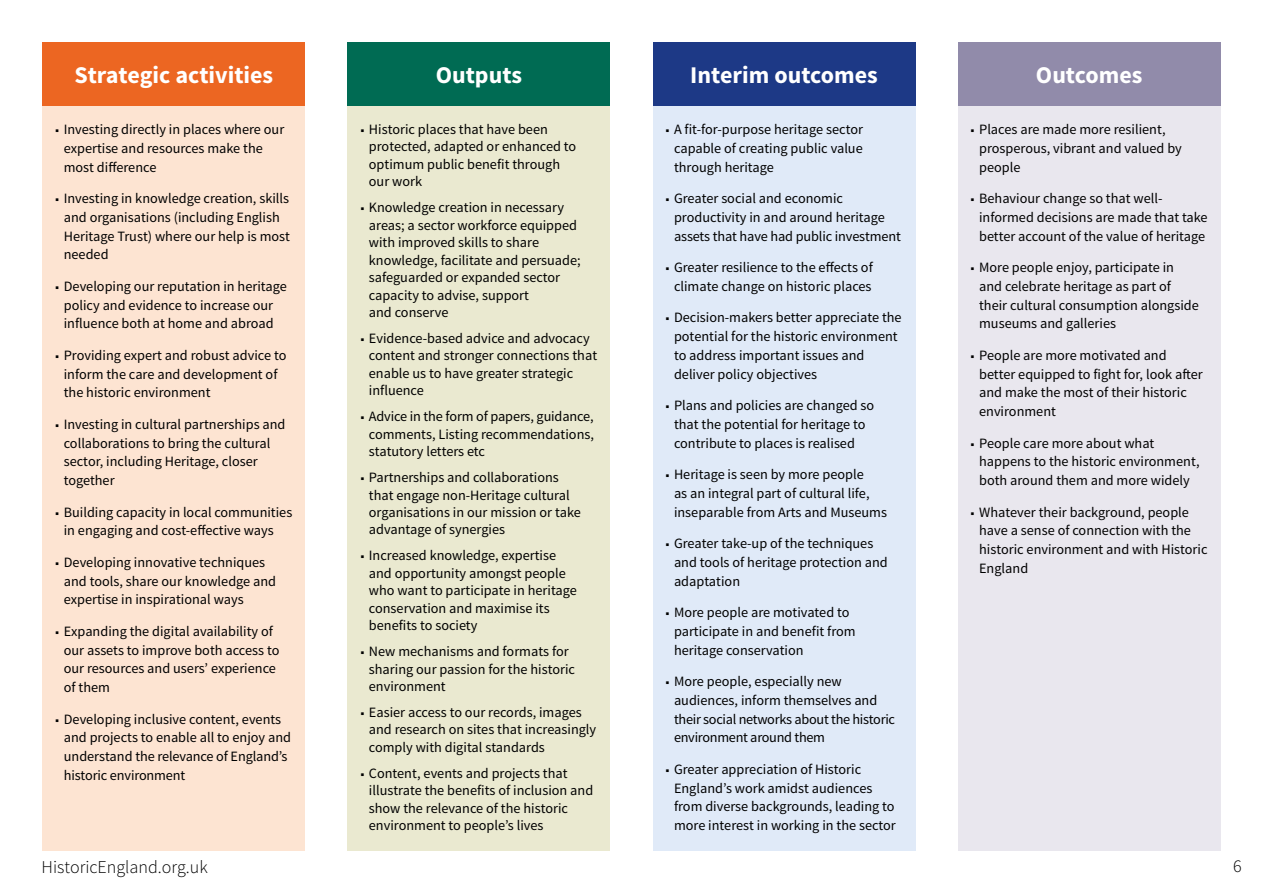
<style>
.page{position:relative;width:1263px;height:893px;background:#fff}
.page>*{position:absolute;margin:0;border:0;box-sizing:border-box;transform-origin:0 0}
.t1{font:700 24px "Source Sans Pro";color:#fff}
.t2{font:300 18px "Source Sans Pro";color:#000}
.t3{font:14.25px/18.8px "Source Sans Pro";color:#000}
.t4{font:14.25px/18.8px "Source Sans Pro";letter-spacing:-.02em;color:#000}
</style>
<div class="page">
<div style="left:43px;top:106px;width:262px;height:744px;background:#fde4d2"></div>
<div style="left:348px;top:106px;width:262px;height:744px;background:#eae9d0"></div>
<div style="left:653px;top:106px;width:262px;height:744px;background:#e0eaf8"></div>
<div style="left:958px;top:106px;width:262px;height:744px;background:#e9e7ee"></div>
<div style="left:43px;top:43px;width:262px;height:63px;background:#ec6622"></div>
<div style="left:348px;top:43px;width:262px;height:63px;background:#006b53"></div>
<div style="left:653px;top:43px;width:262px;height:63px;background:#1d3986"></div>
<div style="left:958px;top:43px;width:262px;height:63px;background:#918baa"></div>
<h4 class="t1" style="left:74px;top:60px;width:200px">Strategic activities</h4>
<p class="t3" style="left:64px;top:120px;width:222px">Investing directly in places where our expertise and resources make the most difference</p>
<p class="t3" style="left:64px;top:189px;width:228px">Investing in knowledge creation, skills and organisations (including English<br>Heritage Trust) where our help is most needed</p>
<p class="t3" style="left:64px;top:277px;width:224px">Developing our reputation in heritage policy and evidence to increase our influence both at home and abroad</p>
<p class="t3" style="left:64px;top:346px;width:224px">Providing expert and robust advice to inform the care and development of the historic environment</p>
<p class="t3" style="left:64px;top:415px;width:223px">Investing in cultural partnerships and collaborations to bring the cultural sector, including Heritage, closer together</p>
<p class="t3" style="left:64px;top:503px;width:230px">Building capacity in local communities in engaging and cost-effective ways</p>
<p class="t3" style="left:64px;top:553px;width:214px">Developing innovative techniques and tools, share our knowledge and expertise in inspirational ways</p>
<p class="t3" style="left:64px;top:622px;width:217px">Expanding the digital availability of our assets to improve both access to our resources and users’ experience of them</p>
<p class="t3" style="left:64px;top:710px;width:229px">Developing inclusive content, events and projects to enable all to enjoy and understand the relevance of England’s historic environment</p>
<p class="t2" style="left:42px;top:856px;width:168px">HistoricEngland.org.uk</p>
<h4 class="t1" style="left:436px;top:60px;width:88px">Outputs</h4>
<p class="t3" style="left:369px;top:121px;width:209px;line-height:17.4px">Historic places that have been protected, adapted or enhanced to optimum public benefit through our work</p>
<p class="t3" style="left:369px;top:199px;width:213px;line-height:17.4px">Knowledge creation in necessary areas; a sector workforce equipped with improved skills to share knowledge, facilitate and persuade; safeguarded or expanded sector capacity to advise, support<br>and conserve</p>
<p class="t3" style="left:369px;top:330px;width:230px;line-height:17.4px">Evidence-based advice and advocacy content and stronger connections that enable us to have greater strategic influence</p>
<p class="t3" style="left:369px;top:408px;width:227px;line-height:17.4px;text-align:justify">Advice in the form of papers, guidance, comments, Listing recommendations, statutory letters etc</p>
<p class="t3" style="left:369px;top:469px;width:213px;line-height:17.4px">Partnerships and collaborations that engage non-Heritage cultural organisations in our mission or take advantage of synergies</p>
<p class="t3" style="left:369px;top:547px;width:209px;line-height:17.4px">Increased knowledge, expertise and opportunity amongst people who want to participate in heritage conservation and maximise its benefits to society</p>
<p class="t3" style="left:369px;top:643px;width:208px;line-height:17.4px">New mechanisms and formats for sharing our passion for the historic environment</p>
<p class="t3" style="left:369px;top:704px;width:229px;line-height:17.4px">Easier access to our records, images and research on sites that increasingly comply with digital standards</p>
<p class="t3" style="left:369px;top:765px;width:226px;line-height:17.4px">Content, events and projects that illustrate the benefits of inclusion and show the relevance of the historic environment to people’s lives</p>
<h4 class="t1" style="left:690px;top:60px;width:189px">Interim outcomes</h4>
<p class="t3" style="left:674px;top:120px;width:191px;text-align:justify">A fit-for-purpose heritage sector capable of creating public value through heritage</p>
<p class="t3" style="left:674px;top:189px;width:228px">Greater social and economic productivity in and around heritage assets that have had public investment</p>
<p class="t3" style="left:674px;top:258px;width:200px">Greater resilience to the effects of climate change on historic places</p>
<p class="t3" style="left:674px;top:308px;width:229px">Decision-makers better appreciate the potential for the historic environment to address important issues and deliver policy objectives</p>
<p class="t3" style="left:674px;top:396px;width:202px">Plans and policies are changed so that the potential for heritage to contribute to places is realised</p>
<p class="t3" style="left:674px;top:465px;width:215px">Heritage is seen by more people<br>as an integral part of cultural life, inseparable from Arts and Museums</p>
<p class="t3" style="left:674px;top:534px;width:215px">Greater take-up of the techniques and tools of heritage protection and adaptation</p>
<p class="t3" style="left:674px;top:603px;width:183px">More people are motivated to participate in and benefit from heritage conservation</p>
<p class="t4" style="left:674px;top:672px;width:223px">More people, especially new audiences, inform themselves and their social networks about the historic environment around them</p>
<p class="t3" style="left:674px;top:760px;width:223px">Greater appreciation of Historic England’s work amidst audiences from diverse backgrounds, leading to more interest in working in the sector</p>
<h4 class="t1" style="left:1036px;top:60px;width:108px">Outcomes</h4>
<p class="t3" style="left:979px;top:120px;width:204px">Places are made more resilient, prosperous, vibrant and valued by people</p>
<p class="t3" style="left:979px;top:189px;width:230px">Behaviour change so that well&shy;informed decisions are made that take better account of the value of heritage</p>
<p class="t3" style="left:979px;top:258px;width:221px">More people enjoy, participate in and celebrate heritage as part of their cultural consumption alongside museums and galleries</p>
<p class="t3" style="left:979px;top:346px;width:225px">People are more motivated and better equipped to fight for, look after and make the most of their historic environment</p>
<p class="t3" style="left:979px;top:434px;width:222px">People care more about what happens to the historic environment, both around them and more widely</p>
<p class="t3" style="left:979px;top:503px;width:230px">Whatever their background, people have a sense of connection with the historic environment and with Historic<br>England</p>
<p class="t2" style="left:1233px;top:855px;width:10px">6</p>
</div>
